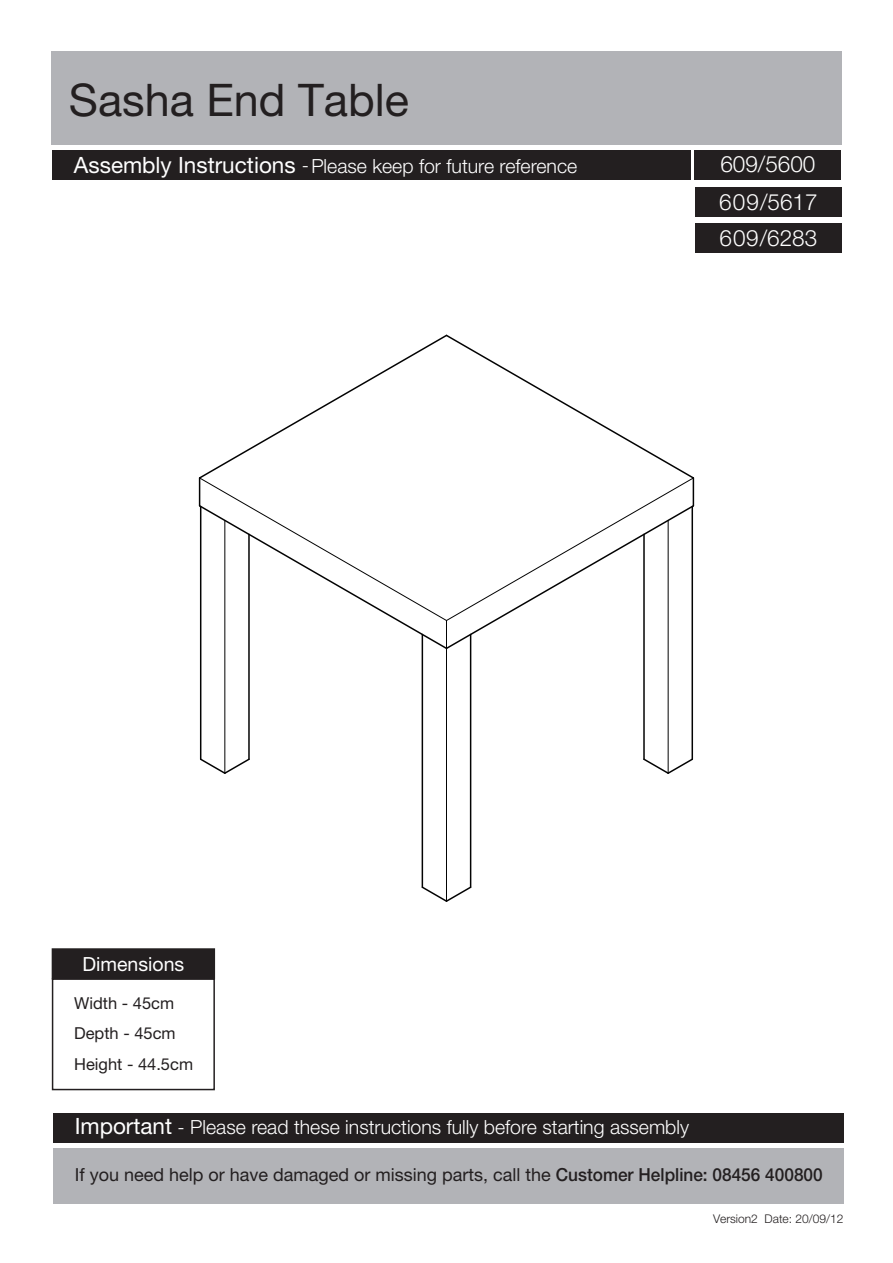
<style>
.page{position:relative;width:893px;height:1263px;background:#fff}
.page>*{position:absolute;margin:0;border:0;box-sizing:border-box;transform-origin:0 0}
.t1{font:45px "Helvetica Neue LT Std";color:#231f20}
.t2{font:300 22.5px/36.2px "Helvetica Neue LT Std";color:#fff}
.t3{font:300 19.5px "Helvetica Neue LT Std";color:#fff}
.t4{font:19.5px "Helvetica Neue LT Std";color:#fff}
.t5{font:18px "Helvetica Neue LT Std";color:#231f20}
.t6{font:16.5px "Helvetica Neue LT Std";color:#231f20}
.t7{font:300 12px "Helvetica Neue LT Std";color:#231f20}
.s1{font-weight:400;font-size:22.5px}
.s2{font-weight:500}
</style>
<div class="page">
<div style="left:51px;top:51px;width:791px;height:94px;background:#b2b3b7"></div>
<div style="left:53px;top:1113px;width:790px;height:30px;background:#231f20"></div>
<div style="left:53px;top:1148px;width:790px;height:55px;background:#b2b3b7"></div>
<div style="left:694px;top:150px;width:147px;height:30px;background:#231f20"></div>
<div style="left:53px;top:150px;width:638px;height:30px;background:#231f20"></div>
<div style="left:53px;top:949px;width:161px;height:30px;background:#231f20"></div>
<div style="left:52px;top:948px;width:163px;height:31px;border:2px solid #231f20"></div>
<div style="left:52px;top:978px;width:163px;height:112px;border:2px solid #231f20"></div>
<div style="left:695px;top:187px;width:147px;height:30px;background:#231f20"></div>
<div style="left:695px;top:223px;width:147px;height:30px;background:#231f20"></div>
<svg style="left:198px;top:334px;width:497px;height:316px"></svg>
<hr style="left:248px;top:534px;width:2px;height:225px;background:#030303">
<hr style="left:224px;top:520px;width:1px;height:253px;background:#030303">
<svg style="left:199px;top:757px;width:51px;height:17px"></svg>
<hr style="left:200px;top:506px;width:1px;height:253px;background:#030303">
<hr style="left:470px;top:634px;width:1px;height:253px;background:#030303">
<hr style="left:446px;top:648px;width:1px;height:253px;background:#030303">
<svg style="left:421px;top:885px;width:51px;height:17px"></svg>
<hr style="left:422px;top:634px;width:1px;height:253px;background:#030303">
<hr style="left:668px;top:520px;width:1px;height:253px;background:#030303">
<svg style="left:643px;top:757px;width:51px;height:17px"></svg>
<hr style="left:643px;top:534px;width:2px;height:225px;background:#030303">
<hr style="left:691px;top:506px;width:2px;height:253px;background:#030303">
<h1 class="t1" style="left:69px;top:73px;width:342px">Sasha End Table</h1>
<p class="t3" style="left:74px;top:154px;width:505px"><span class="s1">Assembly Instructions</span> - Please keep for future reference</p>
<p class="t2" style="left:720px;top:145px;width:97px">609/5600</p>
<p class="t4" style="left:82px;top:953px;width:103px">Dimensions</p>
<p class="t6" style="left:74px;top:993px;width:101px">Width - 45cm</p>
<p class="t6" style="left:74px;top:1023px;width:103px">Depth - 45cm</p>
<p class="t6" style="left:74px;top:1055px;width:120px">Height - 44.5cm</p>
<p class="t2" style="left:719px;top:183px;width:100px">609/5617<br>609/6283</p>
<p class="t3" style="left:75px;top:1115px;width:616px"><span class="s1">Important</span> - Please read these instructions fully before starting assembly</p>
<p class="t5" style="left:75px;top:1164px;width:750px">If you need help or have damaged or missing parts, call the <span class="s2">Customer Helpline: 08456 400800</span></p>
<p class="t7" style="left:713px;top:1211px;width:132px">Version2 Date: 20/09/12</p>
</div>
